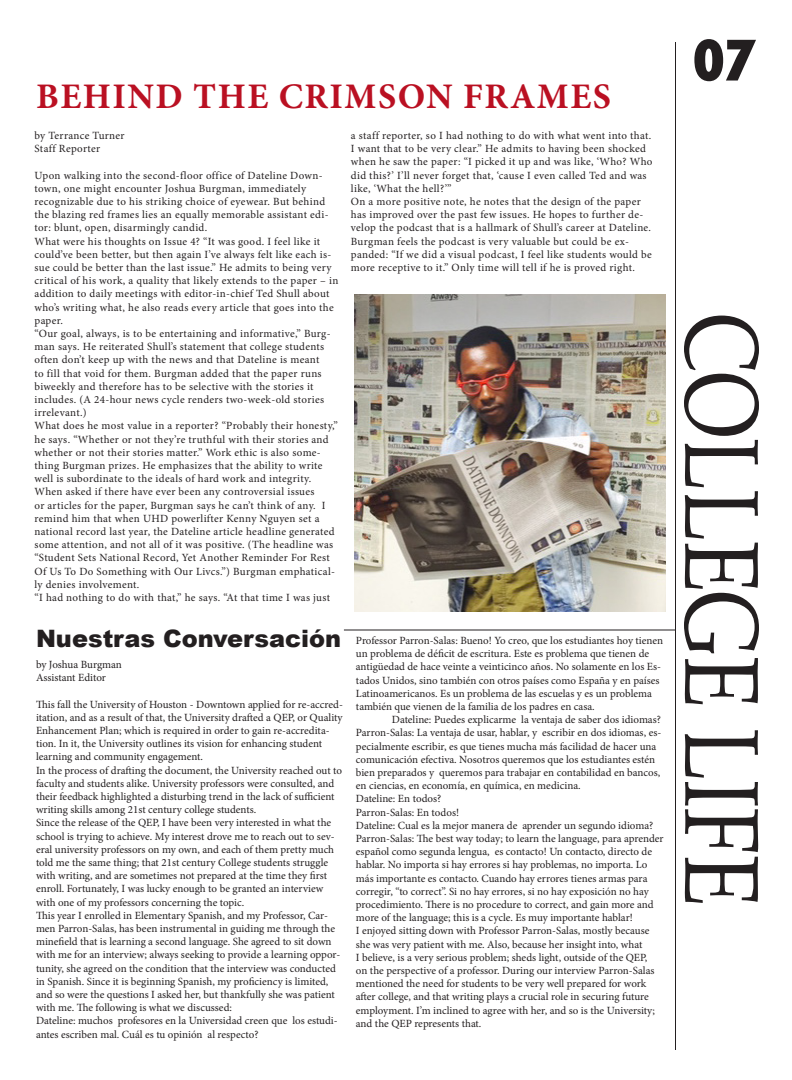
<style>
.page{position:relative;width:792px;height:1080px;background:#fff}
.page>*{position:absolute;margin:0;border:0;box-sizing:border-box;transform-origin:0 0}
.t1{font:105px "Book Antiqua";color:#231f20;scale:.8 1}
.t2{font:800 condensed 54px "Futura";color:#231f20}
.t3{font:700 36px "Minion Pro";letter-spacing:.04em;color:#ba1022}
.t4{font:900 24px "Arial";color:#231f20}
.t5{font:11px/13.2px "Minion Pro";letter-spacing:.005em;color:#231f20}
.t6{font:11px/13.2px "Minion Pro";letter-spacing:.03em;color:#231f20}
.t7{font:11px/13.2px "Minion Pro";letter-spacing:.025em;color:#231f20}
</style>
<div class="page">
<hr style="left:675px;top:42px;width:1px;height:1008px;background:#231f20">
<img style="left:354px;top:294px;width:312px;height:318px">
<hr style="left:344px;top:630px;width:331px;height:1px;background:#231f20">
<p class="t3" style="left:36px;top:71px;width:576px">BEHIND THE CRIMSON FRAMES</p>
<p class="t6" style="left:35px;top:129px;width:92px">by Terrance Turner</p>
<p class="t6" style="left:35px;top:142px;width:67px">Staff Reporter</p>
<p class="t6" style="left:35px;top:169px;width:305px">Upon walking into the second-floor office of Dateline Down&shy;town, one might encounter Joshua Burgman, immediately recognizable due to his striking choice of eyewear. But behind the blazing red frames lies an equally memorable assistant edi&shy;tor: blunt, open, disarmingly candid.<br>What were his thoughts on Issue 4? “It was good. I feel like it could’ve been better, but then again I’ve always felt like each is&shy;sue could be better than the last issue.” He admits to being very critical of his work, a quality that likely extends to the paper – in addition to daily meetings with editor-in-chief Ted Shull about who’s writing what, he also reads every article that goes into the paper.<br>“Our goal, always, is to be entertaining and informative,” Burg&shy;man says. He reiterated Shull’s statement that college students often don’t keep up with the news and that Dateline is meant<br>to fill that void for them. Burgman added that the paper runs biweekly and therefore has to be selective with the stories it includes. (A 24-hour news cycle renders two-week-old stories irrelevant.)<br>What does he most value in a reporter? “Probably their honesty,” he says. “Whether or not they’re truthful with their stories and whether or not their stories matter.” Work ethic is also some&shy;thing Burgman prizes. He emphasizes that the ability to write well is subordinate to the ideals of hard work and integrity.<br>When asked if there have ever been any controversial issues<br>or articles for the paper, Burgman says he can’t think of any. I remind him that when UHD powerlifter Kenny Nguyen set a national record last year, the Dateline article headline generated some attention, and not all of it was positive. (The headline was “Student Sets National Record, Yet Another Reminder For Rest Of Us To Do Something with Our Livcs.”) Burgman emphatical&shy;ly denies involvement.<br>“I had nothing to do with that,” he says. “At that time I was just</p>
<p class="t7" style="left:351px;top:129px;width:303px">a staff reporter, so I had nothing to do with what went into that.<br>I want that to be very clear.” He admits to having been shocked when he saw the paper: “I picked it up and was like, ‘Who? Who did this?’ I’ll never forget that, ‘cause I even called Ted and was like, ‘What the hell?’”<br>On a more positive note, he notes that the design of the paper has improved over the past few issues. He hopes to further de&shy;velop the podcast that is a hallmark of Shull’s career at Dateline.<br>Burgman feels the podcast is very valuable but could be ex&shy;panded: “If we did a visual podcast, I feel like students would be more receptive to it.” Only time will tell if he is proved right.</p>
<p class="t4" style="left:36px;top:621px;width:307px">Nuestras Conversación</p>
<p class="t5" style="left:36px;top:658px;width:87px">by Joshua Burgman<br>Assistant Editor</p>
<p class="t5" style="left:36px;top:698px;width:309px">This fall the University of Houston - Downtown applied for re-accred&shy;itation, and as a result of that, the University drafted a QEP, or Quality Enhancement Plan; which is required in order to gain re-accredita&shy;tion. In it, the University outlines its vision for enhancing student learning and community engagement.<br>In the process of drafting the document, the University reached out to faculty and students alike. University professors were consulted, and their feedback highlighted a disturbing trend in the lack of sufficient writing skills among 21st century college students.<br>Since the release of the QEP, I have been very interested in what the school is trying to achieve. My interest drove me to reach out to sev&shy;eral university professors on my own, and each of them pretty much told me the same thing; that 21st century College students struggle with writing, and are sometimes not prepared at the time they first enroll. Fortunately, I was lucky enough to be granted an interview with one of my professors concerning the topic.<br>This year I enrolled in Elementary Spanish, and my Professor, Car&shy;men Parron-Salas, has been instrumental in guiding me through the minefield that is learning a second language. She agreed to sit down with me for an interview; always seeking to provide a learning oppor&shy;tunity, she agreed on the condition that the interview was conducted in Spanish. Since it is beginning Spanish, my proficiency is limited, and so were the questions I asked her, but thankfully she was patient with me. The following is what we discussed:<br>Dateline: muchos profesores en la Universidad creen que los estudi&shy;antes escriben mal. Cuál es tu opinión al respecto?</p>
<p class="t5" style="left:356px;top:634px;width:309px">Professor Parron-Salas: Bueno! Yo creo, que los estudiantes hoy tienen</p>
<p class="t5" style="left:356px;top:647px;width:295px">un problema de déficit de escritura. Este es problema que tienen de</p>
<p class="t5" style="left:356px;top:660px;width:307px">antigüedad de hace veinte a veinticinco años. No solamente en los Es-</p>
<p class="t5" style="left:356px;top:674px;width:305px">tados Unidos, sino también con otros países como España y en países</p>
<p class="t5" style="left:356px;top:687px;width:298px">Latinoamericanos. Es un problema de las escuelas y es un problema</p>
<p class="t5" style="left:356px;top:700px;width:240px">también que vienen de la familia de los padres en casa.</p>
<p class="t5" style="left:392px;top:713px;width:271px">Dateline: Puedes explicarme la ventaja de saber dos idiomas?</p>
<p class="t5" style="left:356px;top:726px;width:307px">Parron-Salas: La ventaja de usar, hablar, y escribir en dos idiomas, es-</p>
<p class="t5" style="left:356px;top:740px;width:302px">pecialmente escribir, es que tienes mucha más facilidad de hacer una</p>
<p class="t5" style="left:356px;top:753px;width:301px">comunicación efectiva. Nosotros queremos que los estudiantes estén</p>
<p class="t5" style="left:356px;top:766px;width:306px">bien preparados y queremos para trabajar en contabilidad en bancos,</p>
<p class="t5" style="left:356px;top:779px;width:226px">en ciencias, en economía, en química, en medicina.</p>
<p class="t5" style="left:356px;top:792px;width:87px">Dateline: En todos?</p>
<p class="t5" style="left:356px;top:806px;width:105px">Parron-Salas: En todos!</p>
<p class="t5" style="left:356px;top:819px;width:299px">Dateline: Cual es la mejor manera de aprender un segundo idioma?</p>
<p class="t5" style="left:356px;top:832px;width:309px">Parron-Salas: The best way today; to learn the language, para aprender</p>
<p class="t5" style="left:356px;top:845px;width:298px">español como segunda lengua, es contacto! Un contacto, directo de</p>
<p class="t5" style="left:356px;top:858px;width:293px">hablar. No importa si hay errores si hay problemas, no importa. Lo</p>
<p class="t5" style="left:356px;top:872px;width:293px">más importante es contacto. Cuando hay errores tienes armas para</p>
<p class="t5" style="left:356px;top:885px;width:294px">corregir, “to correct”. Si no hay errores, si no hay exposición no hay</p>
<p class="t5" style="left:356px;top:898px;width:299px">procedimiento. There is no procedure to correct, and gain more and</p>
<p class="t5" style="left:356px;top:911px;width:278px">more of the language; this is a cycle. Es muy importante hablar!</p>
<p class="t5" style="left:356px;top:924px;width:295px">I enjoyed sitting down with Professor Parron-Salas, mostly because</p>
<p class="t5" style="left:356px;top:938px;width:288px">she was very patient with me. Also, because her insight into, what</p>
<p class="t5" style="left:356px;top:951px;width:293px">I believe, is a very serious problem; sheds light, outside of the QEP,</p>
<p class="t5" style="left:356px;top:964px;width:300px">on the perspective of a professor. During our interview Parron-Salas</p>
<p class="t5" style="left:356px;top:977px;width:292px">mentioned the need for students to be very well prepared for work</p>
<p class="t5" style="left:356px;top:990px;width:294px">after college, and that writing plays a crucial role in securing future</p>
<p class="t5" style="left:356px;top:1004px;width:301px">employment. I’m inclined to agree with her, and so is the University;</p>
<p class="t5" style="left:356px;top:1017px;width:127px">and the QEP represents that.</p>
<p class="t2" style="left:693px;top:24px;width:65px">07</p>
<p class="t1" style="left:786px;top:312px;width:744px;rotate:90deg">COLLEGE LIFE</p>
</div>
